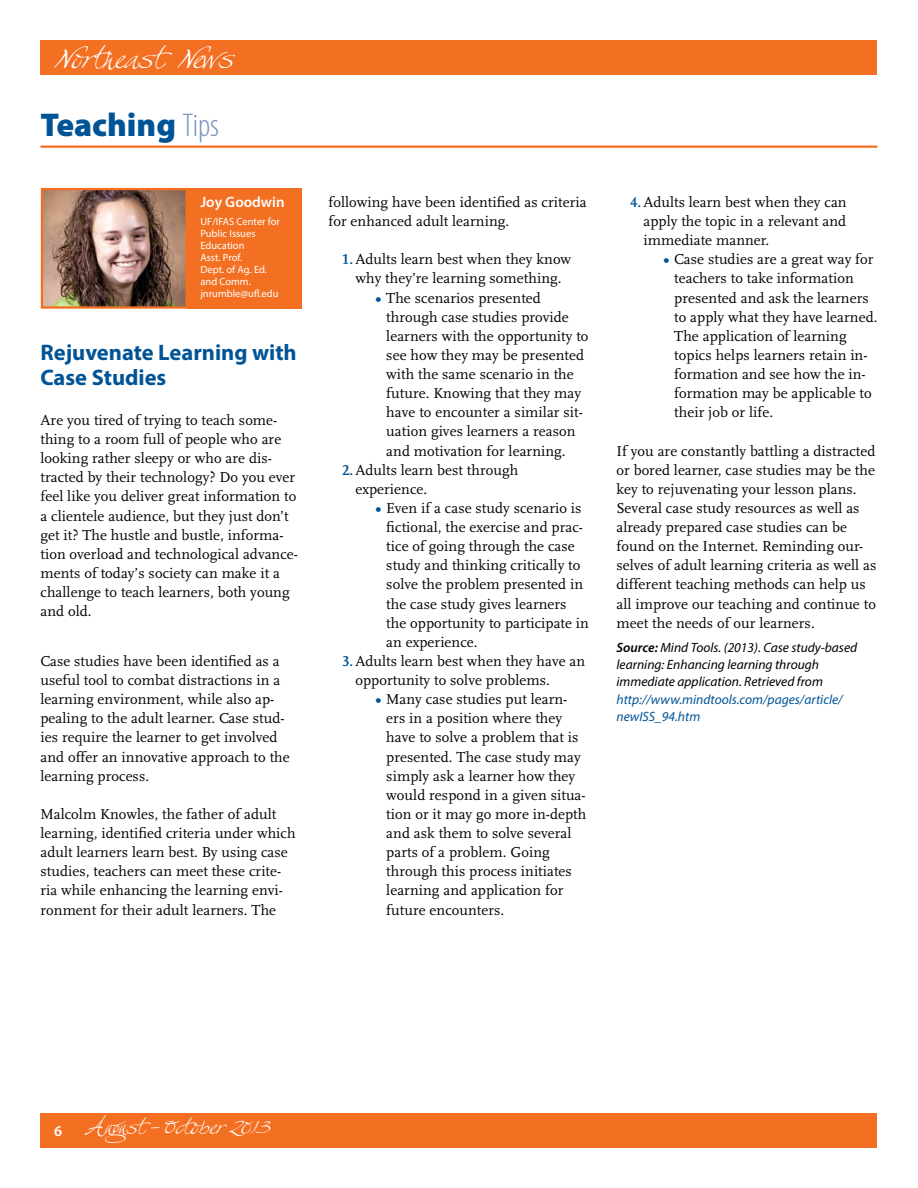
<style>
.page{position:relative;width:918px;height:1188px;background:#fff}
.page>*{position:absolute;margin:0;border:0;box-sizing:border-box;transform-origin:0 0}
.t1{font:900 33px "Myriad Pro";color:#005496}
.t2{font:27px "Swan Song";color:#fff}
.t3{font:700 22.5px/25.5px "Myriad Pro";color:#005496}
.t4{font:19.5px "Swan Song";color:#fff}
.t5{font:15px/19.2px "Scala LF";letter-spacing:.005em;color:#000}
.t6{font:600 15px "Myriad Pro";color:#fff}
.t7{font:italic 13.5px/17.2px "Myriad Pro";color:#000}
.t8{font:italic 13.5px/17.2px "Myriad Pro";color:#005496}
.t9{font:10.5px/12px "Myriad Pro";color:#fff}
.s1{font-weight:300;font-stretch:condensed;color:#7592c1}
.s2{font-weight:700;color:#005496}
.s3{font-weight:600}
</style>
<div class="page">
<div style="left:40px;top:1113px;width:838px;height:35px;background:#f36f21"></div>
<div style="left:40px;top:40px;width:838px;height:35px;background:#f36f21"></div>
<hr style="left:40px;top:146px;width:837px;height:2px;background:#f36f21">
<img style="left:44px;top:191px;width:141px;height:115px">
<div style="left:41px;top:188px;width:147px;height:121px;border:2px solid #f36f21"></div>
<div style="left:187px;top:188px;width:115px;height:121px;background:#f36f21"></div>
<h2 class="t2" style="left:54px;top:42px;width:181px">Northeast News</h2>
<h1 class="t1" style="left:40px;top:103px;width:180px">Teaching <span class="s1">Tips</span></h1>
<p class="t6" style="left:200px;top:192px;width:86px">Joy Goodwin</p>
<p class="t9" style="left:200px;top:216px;width:81px">UF/IFAS Center for<br>Public Issues<br>Education<br>Asst. Prof.<br>Dept. of Ag. Ed. and Comm. jnrumble@ufl.edu</p>
<h3 class="t3" style="left:40px;top:339px;width:258px">Rejuvenate Learning with<br>Case Studies</h3>
<p class="t5" style="left:40px;top:411px;width:259px">Are you tired of trying to teach some&shy;thing to a room full of people who are looking rather sleepy or who are dis&shy;tracted by their technology? Do you ever feel like you deliver great information to a clientele audience, but they just don’t get it? The hustle and bustle, informa&shy;tion overload and technological advance&shy;ments of today’s society can make it a challenge to teach learners, both young and old.</p>
<p class="t5" style="left:40px;top:652px;width:251px">Case studies have been identified as a useful tool to combat distractions in a learning environment, while also ap&shy;pealing to the adult learner. Case stud&shy;ies require the learner to get involved and offer an innovative approach to the learning process.</p>
<p class="t5" style="left:40px;top:805px;width:257px">Malcolm Knowles, the father of adult learning, identified criteria under which adult learners learn best. By using case studies, teachers can meet these crite&shy;ria while enhancing the learning envi&shy;ronment for their adult learners. The</p>
<p class="t5" style="left:328px;top:193px;width:260px">following have been identified as criteria for enhanced adult learning.</p>
<p class="t5" style="left:342px;top:250px;width:231px;text-align:center"><span class="s2">1.</span>Adults learn best when they know why they’re learning something.</p>
<p class="t5" style="left:376px;top:288px;width:167px"><span class="s2">•</span> The scenarios presented</p>
<p class="t5" style="left:386px;top:308px;width:184px">through case studies provide</p>
<p class="t5" style="left:386px;top:327px;width:204px">learners with the opportunity to</p>
<p class="t5" style="left:386px;top:346px;width:199px">see how they may be presented</p>
<p class="t5" style="left:386px;top:365px;width:189px">with the same scenario in the</p>
<p class="t5" style="left:386px;top:384px;width:196px">future. Knowing that they may</p>
<p class="t5" style="left:386px;top:403px;width:198px">have to encounter a similar sit-</p>
<p class="t5" style="left:386px;top:422px;width:191px">uation gives learners a reason</p>
<p class="t5" style="left:386px;top:441px;width:181px">and motivation for learning.</p>
<p class="t5" style="left:342px;top:461px;width:178px"><span class="s2">2.</span>Adults learn best through</p>
<p class="t5" style="left:356px;top:480px;width:73px">experience.</p>
<p class="t5" style="left:376px;top:499px;width:207px"><span class="s2">•</span> Even if a case study scenario is</p>
<p class="t5" style="left:386px;top:518px;width:198px">fictional, the exercise and prac-</p>
<p class="t5" style="left:386px;top:537px;width:190px">tice of going through the case</p>
<p class="t5" style="left:386px;top:556px;width:196px">study and thinking critically to</p>
<p class="t5" style="left:386px;top:575px;width:198px">solve the problem presented in</p>
<p class="t5" style="left:386px;top:594px;width:182px">the case study gives learners</p>
<p class="t5" style="left:386px;top:614px;width:204px">the opportunity to participate in</p>
<p class="t5" style="left:386px;top:633px;width:93px">an experience.</p>
<p class="t5" style="left:342px;top:652px;width:245px"><span class="s2">3.</span>Adults learn best when they have an</p>
<p class="t5" style="left:356px;top:671px;width:196px">opportunity to solve problems.</p>
<p class="t5" style="left:386px;top:690px;width:202px;text-indent:-11px"><span class="s2">•</span> Many case studies put learn&shy;ers in a position where they have to solve a problem that is presented. The case study may simply ask a learner how they would respond in a given situa&shy;tion or it may go more in-depth and ask them to solve several parts of a problem. Going through this process initiates learning and application for future encounters.</p>
<p class="t5" style="left:644px;top:193px;width:205px;text-align:justify;text-indent:-14px"><span class="s2">4.</span>Adults learn best when they can apply the topic in a relevant and immediate manner.</p>
<p class="t5" style="left:674px;top:250px;width:205px;text-indent:-11px"><span class="s2">•</span> Case studies are a great way for teachers to take information presented and ask the learners to apply what they have learned.<br>The application of learning topics helps learners retain in&shy;formation and see how the in&shy;formation may be applicable to their job or life.</p>
<p class="t5" style="left:616px;top:441px;width:261px">If you are constantly battling a distracted or bored learner, case studies may be the key to rejuvenating your lesson plans.<br>Several case study resources as well as already prepared case studies can be found on the Internet. Reminding our&shy;selves of adult learning criteria as well as different teaching methods can help us all improve our teaching and continue to meet the needs of our learners.</p>
<p class="t7" style="left:616px;top:638px;width:242px"><span class="s3">Source:</span> Mind Tools. (2013). Case study-based learning: Enhancing learning through immediate application. Retrieved from</p>
<p class="t8" style="left:616px;top:690px;width:228px">http://www.mindtools.com/pages/article/ newISS_94.htm</p>
<h3 class="t4" style="left:54px;top:1114px;width:219px"><sub>6</sub> August – October 2013</h3>
</div>
